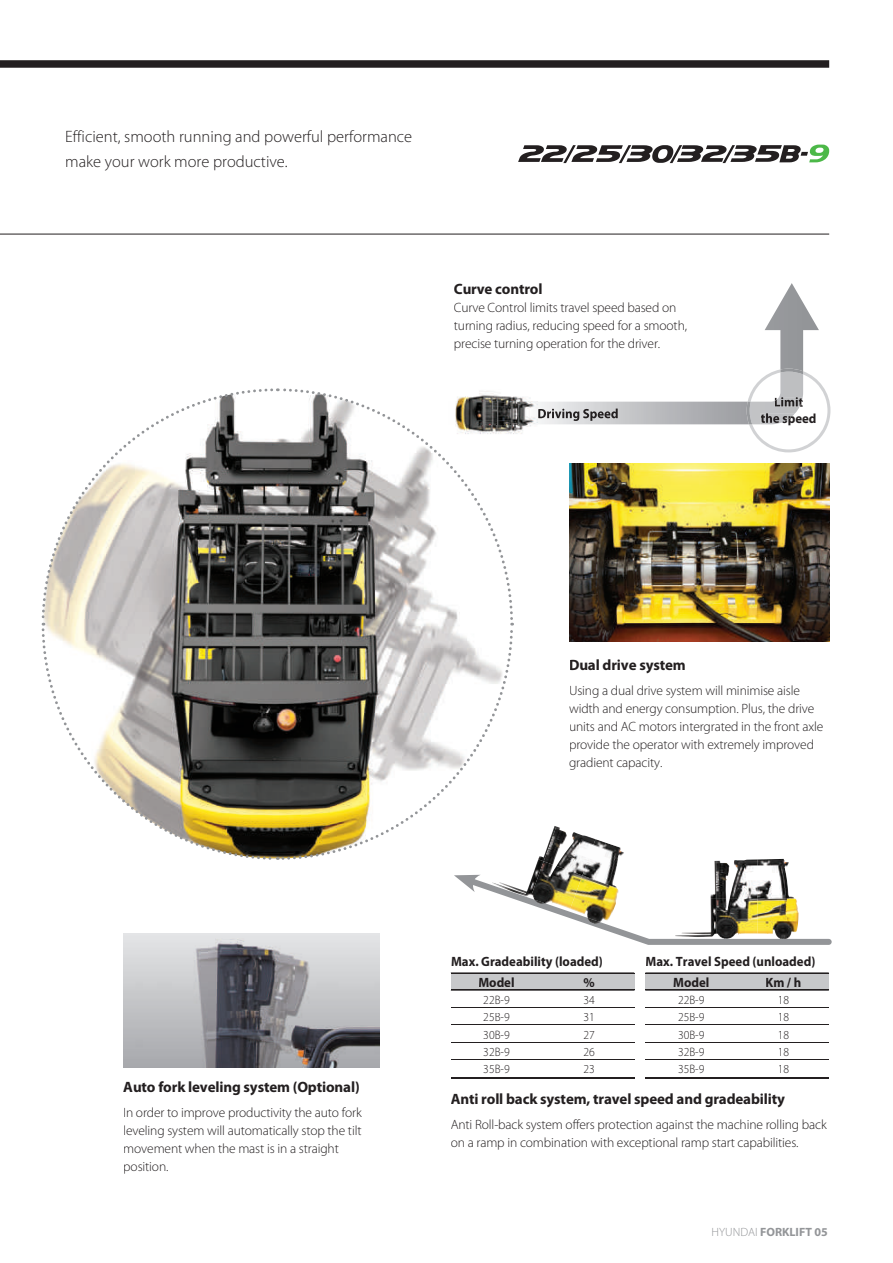
<style>
.page{position:relative;width:893px;height:1263px;background:#fff}
.page>*{position:absolute;margin:0;border:0;box-sizing:border-box;transform-origin:0 0}
.t1{font:300 16.5px/25.5px "Myriad Pro";color:#231f20}
.t2{font:700 15px "Myriad Pro";letter-spacing:-.01em;color:#231f20}
.t3{font:300 13.5px/18px "Myriad Pro";letter-spacing:-.01em;color:#231f20}
.t4{font:700 13.5px/20.9px "Myriad Pro";color:#231f20;scale:.95 1}
.t5{font:300 12.3px/17.2px "Myriad Pro";color:#231f20;text-align:justify;scale:.95 1}
.t6{font:700 12px "Myriad Pro";color:#939598}
.s1{font-weight:300}
</style>
<div class="page">
<img style="left:514px;top:424px;width:17px;height:10px">
<svg style="left:280px;top:624px;width:234px;height:236px"></svg>
<svg style="left:277px;top:388px;width:237px;height:233px"></svg>
<svg style="left:41px;top:388px;width:234px;height:236px"></svg>
<svg style="left:41px;top:627px;width:236px;height:233px"></svg>
<svg style="left:518px;top:145px;width:311px;height:18px"></svg>
<img style="left:123px;top:933px;width:257px;height:134px">
<hr style="left:0;top:234px;width:829px;height:1px;background:#231f20">
<div style="left:451px;top:973px;width:183px;height:17px;background:#c7c8ca"></div>
<svg style="left:451px;top:972px;width:183px;height:1px"></svg>
<hr style="left:451px;top:973px;width:183px;height:1px;background:#231f20">
<hr style="left:451px;top:990px;width:183px;height:1px;background:#231f20">
<hr style="left:451px;top:1007px;width:183px;height:1px;background:#231f20">
<hr style="left:451px;top:1024px;width:183px;height:1px;background:#231f20">
<hr style="left:451px;top:1042px;width:183px;height:1px;background:#231f20">
<hr style="left:451px;top:1060px;width:183px;height:1px;background:#231f20">
<hr style="left:451px;top:1077px;width:183px;height:1px;background:#231f20">
<div style="left:645px;top:973px;width:184px;height:17px;background:#c7c8ca"></div>
<svg style="left:645px;top:972px;width:184px;height:1px"></svg>
<hr style="left:645px;top:973px;width:184px;height:1px;background:#231f20">
<hr style="left:645px;top:990px;width:184px;height:1px;background:#231f20">
<hr style="left:645px;top:1007px;width:184px;height:1px;background:#231f20">
<hr style="left:645px;top:1024px;width:184px;height:1px;background:#231f20">
<hr style="left:645px;top:1042px;width:184px;height:1px;background:#231f20">
<hr style="left:645px;top:1060px;width:184px;height:1px;background:#231f20">
<hr style="left:645px;top:1077px;width:184px;height:1px;background:#231f20">
<div style="left:0;top:60px;width:829px;height:8px;background:#231f20"></div>
<svg style="left:448px;top:283px;width:371px;height:141px"></svg>
<img style="left:455px;top:402px;width:82px;height:22px">
<img style="left:569px;top:463px;width:260px;height:178px">
<img style="left:714px;top:861px;width:2px;height:14px">
<img style="left:716px;top:859px;width:73px;height:16px">
<svg style="left:454px;top:875px;width:378px;height:70px"></svg>
<img style="left:538px;top:856px;width:6px;height:3px">
<img style="left:544px;top:826px;width:51px;height:35px">
<img style="left:582px;top:839px;width:42px;height:49px">
<img style="left:492px;top:859px;width:52px;height:37px">
<img style="left:531px;top:861px;width:51px;height:48px">
<img style="left:570px;top:875px;width:49px;height:47px">
<img style="left:534px;top:900px;width:66px;height:24px">
<img style="left:538px;top:409px;width:80px;height:12px">
<svg style="left:747px;top:369px;width:83px;height:83px"></svg>
<img style="left:761px;top:413px;width:34px;height:11px">
<p class="t1" style="left:65px;top:124px;width:348px">Efficient, smooth running and powerful performance make your work more productive.</p>
<p class="t2" style="left:454px;top:281px;width:90px">Curve control</p>
<p class="t3" style="left:454px;top:299px;width:235px">Curve Control limits travel speed based on turning radius, reducing speed for a smooth, precise turning operation for the driver.</p>
<p class="t4" style="left:761px;top:408px;width:60px">the speed</p>
<p class="t2" style="left:123px;top:1079px;width:238px">Auto fork leveling system (Optional)</p>
<p class="t3" style="left:123px;top:1103px;width:240px">In order to improve productivity the auto fork leveling system will automatically stop the tilt movement when the mast is in a straight position.</p>
<p class="t2" style="left:569px;top:657px;width:118px">Dual drive system</p>
<p class="t3" style="left:569px;top:681px;width:256px">Using a dual drive system will minimise aisle width and energy consumption. Plus, the drive units and AC motors intergrated in the front axle provide the operator with extremely improved gradient capacity.</p>
<p class="t4" style="left:478px;top:951px;width:133px;text-indent:-27px">Max. Gradeability (loaded)<br>Model</p>
<p class="t5" style="left:483px;top:991px;width:29px">22B-9<br>25B-9<br>30B-9<br>32B-9<br>35B-9</p>
<p class="t4" style="left:583px;top:972px;width:13px">%</p>
<p class="t5" style="left:583px;top:991px;width:13px">34<br>31<br>27<br>26<br>23</p>
<p class="t4" style="left:673px;top:951px;width:151px;text-indent:-28px">Max. Travel Speed (unloaded)<br>Model</p>
<p class="t5" style="left:678px;top:991px;width:29px">22B-9<br>25B-9<br>30B-9<br>32B-9<br>35B-9</p>
<p class="t4" style="left:765px;top:972px;width:39px">Km / h</p>
<p class="t5" style="left:778px;top:991px;width:13px">18<br>18<br>18<br>18<br>18</p>
<p class="t2" style="left:451px;top:1091px;width:336px">Anti roll back system, travel speed and gradeability</p>
<p class="t3" style="left:451px;top:1115px;width:378px">Anti Roll-back system offers protection against the machine rolling back on a ramp in combination with exceptional ramp start capabilities.</p>
<p class="t6" style="left:712px;top:1225px;width:118px"><span class="s1">HYUNDAI</span> FORKLIFT 05</p>
</div>
